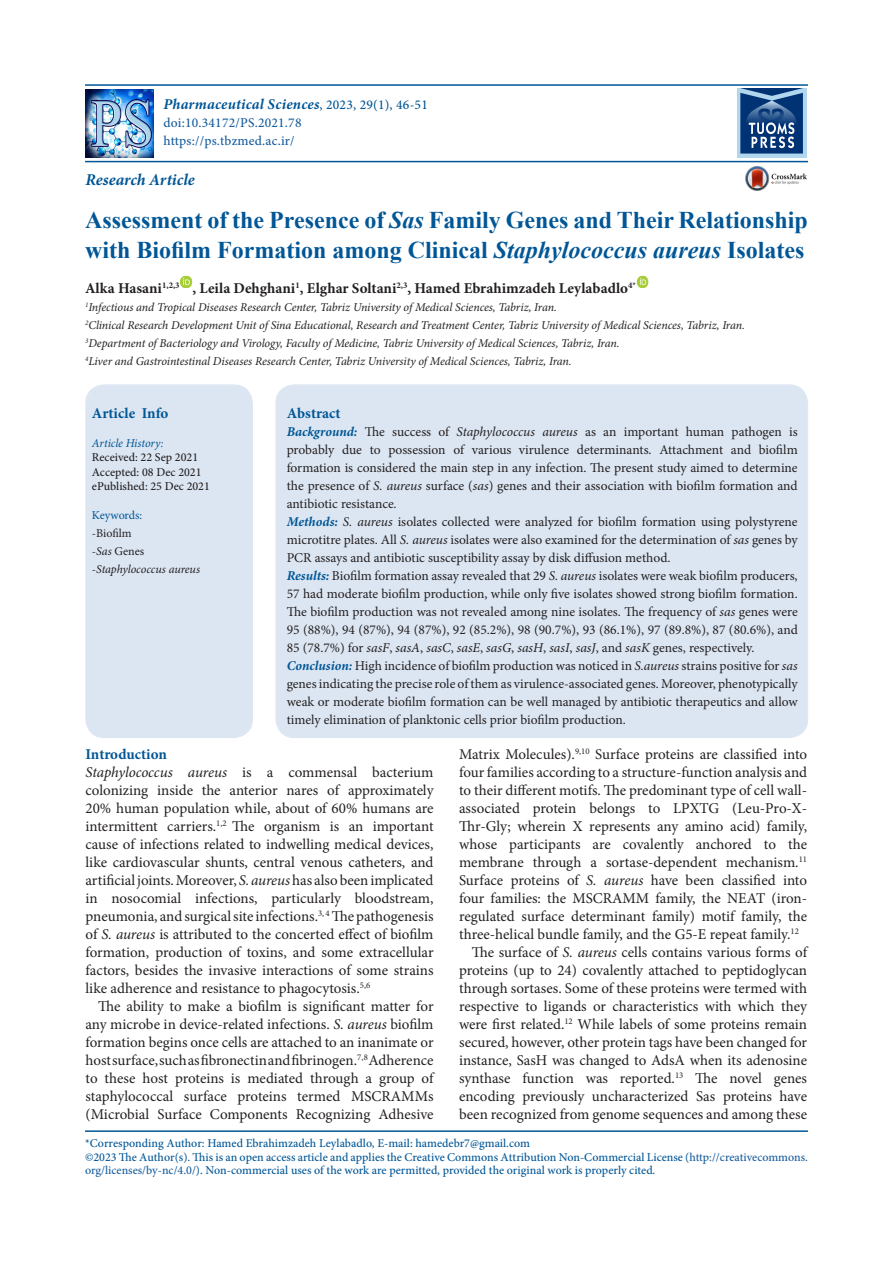
<style>
.page{position:relative;width:893px;height:1263px;background:#fff}
.page>*{position:absolute;margin:0;border:0;box-sizing:border-box;transform-origin:0 0}
.t1{font:700 24px/30px "Times New Roman";color:#005696}
.t2{font:italic 700 16.5px "Minion Pro";color:#005696}
.t3{font:15px/18px "Minion Pro";color:#231f20;text-align:justify}
.t4{font:700 15px "Minion Pro";color:#231f20}
.t5{font:italic 700 15px "Minion Pro";letter-spacing:.015em;color:#005696}
.t6{font:700 15px "Minion Pro";color:#005696}
.t7{font:13.5px/18px "Minion Pro";color:#231f20}
.t8{font:500 13.5px/18px "Minion Pro";letter-spacing:.015em;color:#175d9e}
.t9{font:italic 12px/18px "Minion Pro";letter-spacing:-.01em;color:#231f20}
.t10{font:500 12px/13.5px "Minion Pro";color:#005696}
.t11{font:500 12px/14.4px "Minion Pro";color:#231f20}
.t12{font:italic 12px "Minion Pro";letter-spacing:-.01em;color:#005696}
.t13{font:12px "Minion Pro";letter-spacing:-.01em;color:#005696}
.s1{font-weight:500;font-style:normal;font-size:13.5px}
.s2{font-style:italic}
.s3{font-style:normal}
.s4{font-weight:700;font-style:italic;color:#005696}
.s5{color:#175d9e}
</style>
<div class="page">
<hr style="left:85px;top:84px;width:723px;height:2px;background:#005696">
<hr style="left:85px;top:1130px;width:723px;height:2px;background:#005696">
<img style="left:746px;top:167px;width:60px;height:23px">
<hr style="left:85px;top:161px;width:723px;height:1px;background:#005696">
<div style="left:276px;top:385px;width:531px;height:352px;background:#dce6f2;border-radius:18px"></div>
<div style="left:86px;top:385px;width:166px;height:352px;background:#dce6f2;border-radius:18px"></div>
<div style="left:87px;top:386px;width:165px;height:351px;border:1px solid #dce6f2;border-radius:18px"></div>
<img style="left:85px;top:89px;width:68px;height:68px">
<img style="left:737px;top:89px;width:69px;height:68px">
<svg style="left:180px;top:276px;width:12px;height:12px"></svg>
<svg style="left:636px;top:276px;width:13px;height:12px"></svg>
<p class="t5" style="left:163px;top:94px;width:266px">Pharmaceutical Sciences<span class="s1">, 2023, 29(1), 46-51</span></p>
<p class="t8" style="left:163px;top:114px;width:140px">doi:10.34172/PS.2021.78 https://ps.tbzmed.ac.ir/</p>
<p class="t2" style="left:86px;top:168px;width:111px">Research Article</p>
<h1 class="t1" style="left:85px;top:204px;width:724px">Assessment of the Presence of <span class="s2">Sas</span> Family Genes and Their Relationship with Biofilm Formation among Clinical <span class="s2">Staphylococcus aureus</span> Isolates</h1>
<p class="t4" style="left:85px;top:278px;width:552px">Alka Hasani<sup>1,2,3</sup> , Leila Dehghani<sup>1</sup>, Elghar Soltani<sup>2,3</sup>, Hamed Ebrahimzadeh Leylabadlo<sup>4*</sup></p>
<p class="t9" style="left:85px;top:298px;width:661px"><sup>1</sup>Infectious and Tropical Diseases Research Center, Tabriz University of Medical Sciences, Tabriz, Iran.<br><sup>2</sup>Clinical Research Development Unit of Sina Educational, Research and Treatment Center, Tabriz University of Medical Sciences, Tabriz, Iran.<br><sup>3</sup>Department of Bacteriology and Virology, Faculty of Medicine, Tabriz University of Medical Sciences, Tabriz, Iran.<br><sup>4</sup>Liver and Gastrointestinal Diseases Research Center, Tabriz University of Medical Sciences, Tabriz, Iran.</p>
<p class="t6" style="left:92px;top:403px;width:78px">Article Info</p>
<p class="t12" style="left:92px;top:435px;width:73px">Article History:</p>
<p class="t11" style="left:92px;top:450px;width:119px">Received: 22 Sep 2021<br>Accepted: 08 Dec 2021 ePublished: 25 Dec 2021</p>
<p class="t13" style="left:92px;top:507px;width:52px">Keywords:</p>
<p class="t9" style="left:92px;top:524px;width:110px"><span class="s3">-Biofilm<br>-</span>Sas <span class="s3">Genes -</span>Staphylococcus aureus</p>
<p class="t6" style="left:287px;top:403px;width:55px">Abstract</p>
<p class="t7" style="left:287px;top:423px;width:513px"><span class="s4">Background:</span> The success of <span class="s2">Staphylococcus aureus</span> as an important human pathogen is probably due to possession of various virulence determinants. Attachment and biofilm formation is considered the main step in any infection. The present study aimed to determine the presence of <span class="s2">S. aureus</span> surface (<span class="s2">sas</span>) genes and their association with biofilm formation and antibiotic resistance<span class="s2">.<br></span><span class="s4">Methods:</span> <span class="s2">S. aureus</span> isolates collected were analyzed for biofilm formation using polystyrene microtitre plates. All <span class="s2">S. aureus</span> isolates were also examined for the determination of <span class="s2">sas</span> genes by PCR assays and antibiotic susceptibility assay by disk diffusion method.<br><span class="s4">Results:</span> Biofilm formation assay revealed that 29 <span class="s2">S. aureus</span> isolates were weak biofilm producers, 57 had moderate biofilm production, while only five isolates showed strong biofilm formation.<br>The biofilm production was not revealed among nine isolates. The frequency of <span class="s2">sas</span> genes were 95 (88%), 94 (87%), 94 (87%), 92 (85.2%), 98 (90.7%), 93 (86.1%), 97 (89.8%), 87 (80.6%), and 85 (78.7%) for <span class="s2">sasF</span>, <span class="s2">sasA</span>, <span class="s2">sasC</span>, <span class="s2">sasE</span>, <span class="s2">sasG</span>, <span class="s2">sasH</span>, <span class="s2">sasI</span>, <span class="s2">sasJ</span>, and <span class="s2">sasK</span> genes, respectively.<br><span class="s4">Conclusion:</span> High incidence of biofilm production was noticed in <span class="s2">S.aureus</span> strains positive for <span class="s2">sas </span>genes indicating the precise role of them as virulence-associated genes. Moreover, phenotypically weak or moderate biofilm formation can be well managed by antibiotic therapeutics and allow timely elimination of planktonic cells prior biofilm production.</p>
<p class="t6" style="left:86px;top:744px;width:83px">Introduction</p>
<p class="t3" style="left:86px;top:763px;width:350px"><span class="s2">Staphylococcus aureus</span> is a commensal bacterium colonizing inside the anterior nares of approximately 20% human population while, about of 60% humans are intermittent carriers.<sup>1,2</sup> The organism is an important cause of infections related to indwelling medical devices, like cardiovascular shunts, central venous catheters, and artificial joints. Moreover, <span class="s2">S. aureus</span> has also been implicated in nosocomial infections, particularly bloodstream, pneumonia, and surgical site infections.<sup>3,</sup> <sup>4</sup> The pathogenesis of <span class="s2">S. aureus</span> is attributed to the concerted effect of biofilm formation, production of toxins, and some extracellular factors, besides the invasive interactions of some strains like adherence and resistance to phagocytosis.<sup>5,6</sup></p>
<p class="t3" style="left:86px;top:997px;width:350px;text-indent:13px">The ability to make a biofilm is significant matter for any microbe in device-related infections. <span class="s2">S. aureus</span> biofilm formation begins once cells are attached to an inanimate or host surface, such as fibronectin and fibrinogen.<sup>7,</sup> <sup>8</sup> Adherence to these host proteins is mediated through a group of staphylococcal surface proteins termed MSCRAMMs (Microbial Surface Components Recognizing Adhesive</p>
<p class="t3" style="left:459px;top:745px;width:350px">Matrix Molecules).<sup>9,10</sup> Surface proteins are classified into four families according to a structure-function analysis and to their different motifs. The predominant type of cell wall&shy;associated protein belongs to LPXTG (Leu-Pro-X-Thr-Gly; wherein X represents any amino acid) family, whose participants are covalently anchored to the membrane through a sortase-dependent mechanism.<sup>11<br></sup>Surface proteins of <span class="s2">S. aureus</span> have been classified into four families: the MSCRAMM family, the NEAT (iron&shy;regulated surface determinant family) motif family, the three-helical bundle family, and the G5-E repeat family.<sup>12</sup></p>
<p class="t3" style="left:459px;top:943px;width:350px;text-indent:13px">The surface of <span class="s2">S. aureus</span> cells contains various forms of proteins (up to 24) covalently attached to peptidoglycan through sortases. Some of these proteins were termed with respective to ligands or characteristics with which they were first related.<sup>12</sup> While labels of some proteins remain secured, however, other protein tags have been changed for instance, SasH was changed to AdsA when its adenosine synthase function was reported.<sup>13</sup> The novel genes encoding previously uncharacterized Sas proteins have been recognized from genome sequences and among these</p>
<p class="t10" style="left:85px;top:1137px;width:724px">*Corresponding Author: Hamed Ebrahimzadeh Leylabadlo, E-mail: hamedebr7@gmail.com<br>©2023 The Author(s). This is an open access article and applies the Creative Commons Attribution Non-Commercial License (<span class="s5">http://creativecommons. org/licenses/by-nc/4.0/</span>). Non-commercial uses of the work are permitted, provided the original work is properly cited.</p>
</div>
